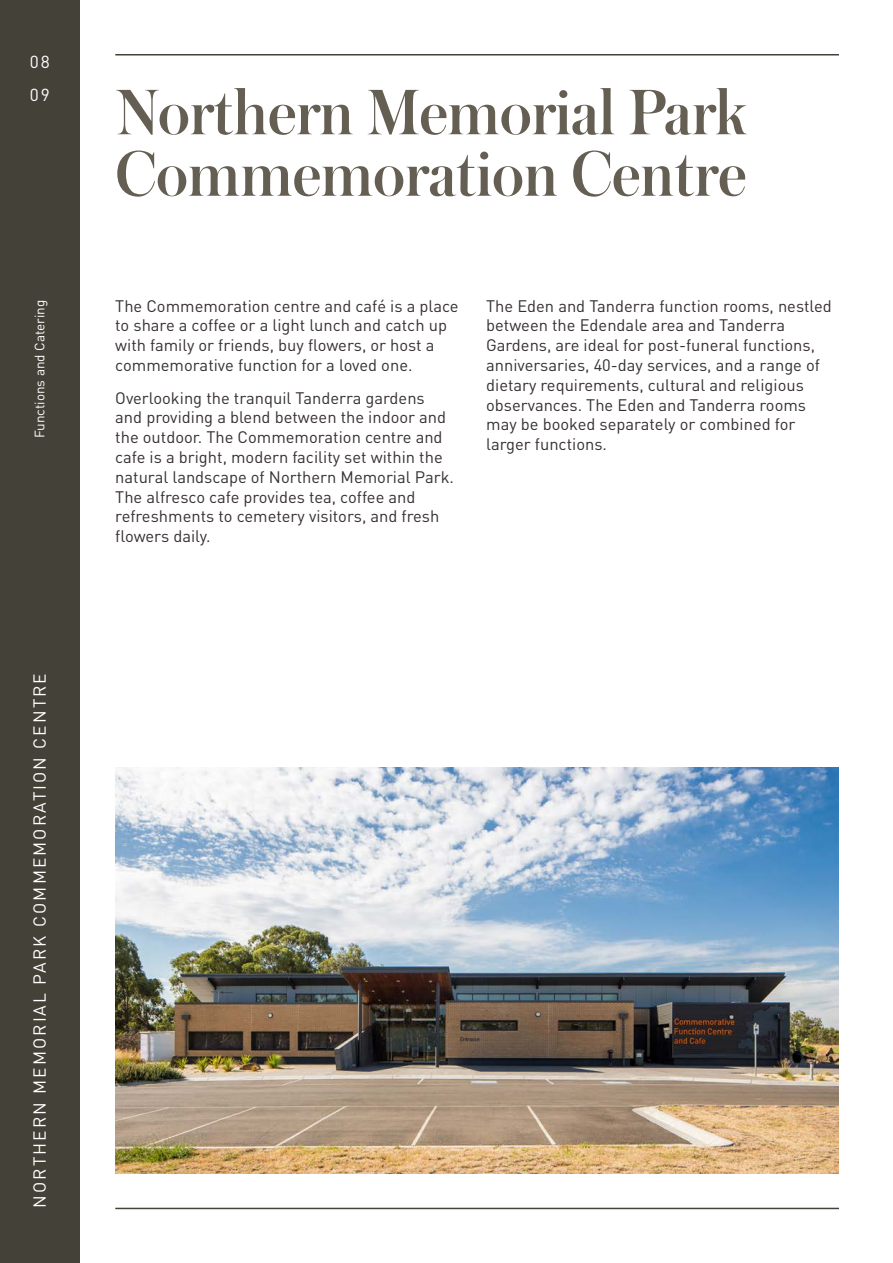
<style>
.page{position:relative;width:893px;height:1263px;background:#fff}
.page>*{position:absolute;margin:0;border:0;box-sizing:border-box;transform-origin:0 0}
.t1{font:500 67.5px/61.5px "Austin";color:#645e53}
.t2{font:17.25px/33.8px "DIN";letter-spacing:.12em;color:#fff}
.t3{font:16.5px/19.8px "DIN";color:#362f34}
.t4{font:13.5px "DIN";color:#fff}
</style>
<div class="page">
<div style="left:0;top:0;width:80px;height:1263px;background:#444138"></div>
<img style="left:115px;top:767px;width:724px;height:407px">
<hr style="left:115px;top:1208px;width:724px;height:1px;background:#444138">
<hr style="left:115px;top:54px;width:724px;height:2px;background:#444138">
<p class="t2" style="left:30px;top:44px;width:22px">08<br>09</p>
<p class="t4" style="left:31px;top:438px;width:140px;rotate:-90deg">Functions and Catering</p>
<p class="t2" style="left:22px;top:1208px;width:536px;rotate:-90deg">NORTHERN MEMORIAL PARK COMMEMORATION CENTRE</p>
<h1 class="t1" style="left:115px;top:80px;width:632px">Northern Memorial Park<br>Commemoration Centre</h1>
<p class="t3" style="left:115px;top:295px;width:345px">The Commemoration centre and café is a place to share a coffee or a light lunch and catch up with family or friends, buy flowers, or host a commemorative function for a loved one.</p>
<p class="t3" style="left:115px;top:387px;width:340px">Overlooking the tranquil Tanderra gardens and providing a blend between the indoor and the outdoor. The Commemoration centre and cafe is a bright, modern facility set within the natural landscape of Northern Memorial Park.<br>The alfresco cafe provides tea, coffee and refreshments to cemetery visitors, and fresh flowers daily.</p>
<p class="t3" style="left:486px;top:295px;width:347px">The Eden and Tanderra function rooms, nestled between the Edendale area and Tanderra Gardens, are ideal for post-funeral functions, anniversaries, 40-day services, and a range of dietary requirements, cultural and religious observances. The Eden and Tanderra rooms may be booked separately or combined for larger functions.</p>
</div>
